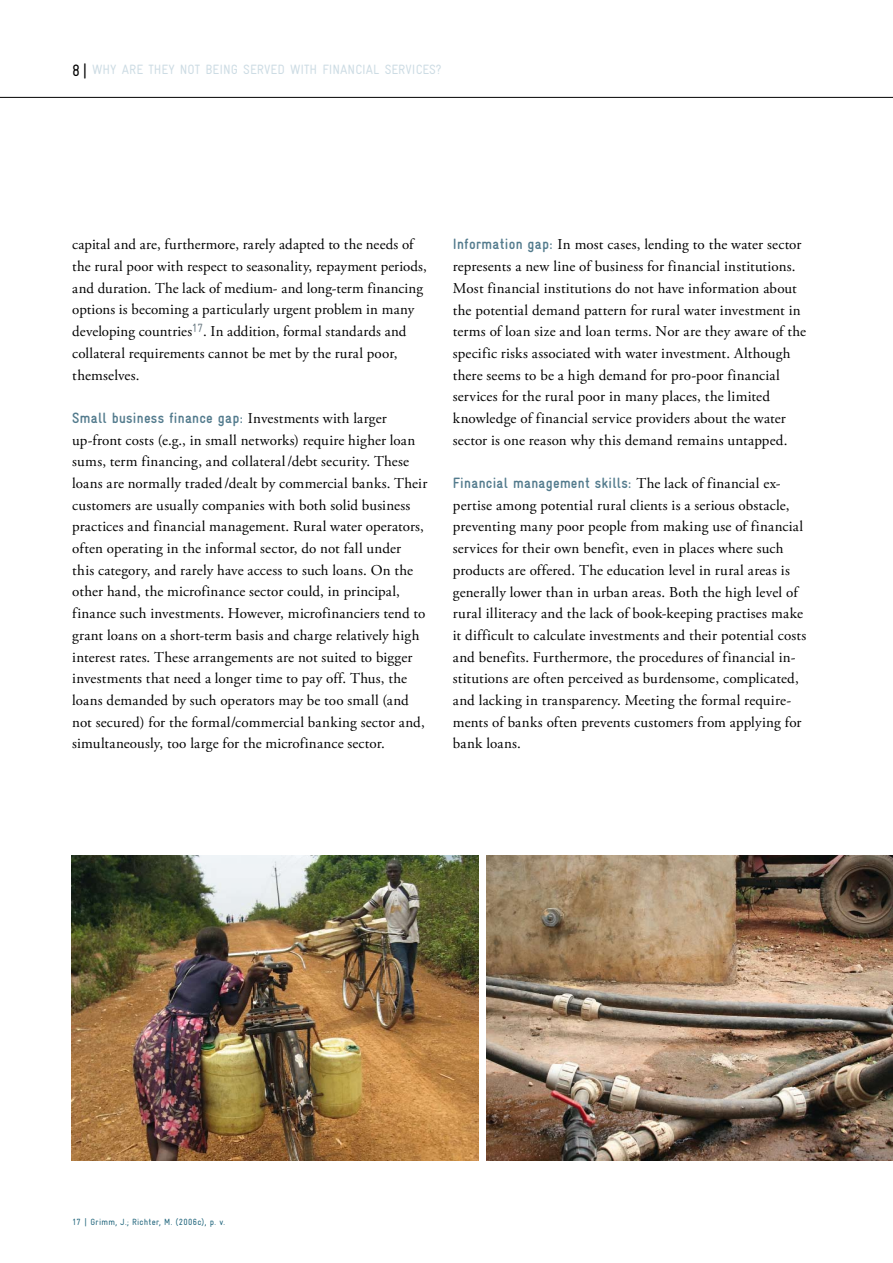
<style>
.page{position:relative;width:893px;height:1263px;background:#fff}
.page>*{position:absolute;margin:0;border:0;box-sizing:border-box;transform-origin:0 0}
.t1{font:15px/21.8px "Adobe Garamond Pro";letter-spacing:.01em;color:#000}
.t2{font:700 condensed 15px "Gravur";letter-spacing:.02em;color:#537b8d}
.t3{font:condensed 13.5px "Gravur";color:#cddce4}
.t4{font:condensed 9px "Gravur";letter-spacing:.035em;color:#1f647b}
.s1{font-size:16.5px;color:#000}
.s2{font-family:"Adobe Garamond Pro";font-weight:400;font-stretch:normal;color:#000}
.s3{font-family:"Gravur";font-weight:700;font-stretch:condensed;color:#537b8d}
</style>
<div class="page">
<img style="left:487px;top:855px;width:406px;height:305px">
<img style="left:71px;top:855px;width:407px;height:305px">
<hr style="left:0;top:97px;width:893px;height:1px;background:#000">
<p class="t3" style="left:72px;top:62px;width:371px"><span class="s1">8 |</span> WHY ARE THEY NOT BEING SERVED WITH FINANCIAL SERVICES?</p>
<p class="t1" style="left:72px;top:234px;width:356px">capital and are, furthermore, rarely adapted to the needs of the rural poor with respect to seasonality, repayment periods, and duration. The lack of medium- and long-term financing options is becoming a particularly urgent problem in many developing countries<sup>17</sup>. In addition, formal standards and collateral requirements cannot be met by the rural poor, themselves.</p>
<p class="t2" style="left:72px;top:409px;width:316px">Small business finance gap: <span class="s2">Investments with larger</span></p>
<p class="t1" style="left:72px;top:429px;width:357px">up-front costs (e.g., in small networks) require higher loan sums, term financing, and collateral/debt security. These loans are normally traded /dealt by commercial banks. Their customers are usually companies with both solid business practices and financial management. Rural water operators, often operating in the informal sector, do not fall under<br>this category, and rarely have access to such loans. On the other hand, the microfinance sector could, in principal, finance such investments. However, microfinanciers tend to grant loans on a short-term basis and charge relatively high interest rates. These arrangements are not suited to bigger investments that need a longer time to pay off. Thus, the loans demanded by such operators may be too small (and not secured) for the formal/commercial banking sector and, simultaneously, too large for the microfinance sector.</p>
<p class="t1" style="left:453px;top:234px;width:355px"><span class="s3">Information gap:</span> In most cases, lending to the water sector represents a new line of business for financial institutions.<br>Most financial institutions do not have information about the potential demand pattern for rural water investment in terms of loan size and loan terms. Nor are they aware of the specific risks associated with water investment. Although there seems to be a high demand for pro-poor financial services for the rural poor in many places, the limited knowledge of financial service providers about the water sector is one reason why this demand remains untapped.</p>
<p class="t2" style="left:453px;top:475px;width:329px">Financial management skills: <span class="s2">The lack of financial ex-</span></p>
<p class="t1" style="left:453px;top:495px;width:355px">pertise among potential rural clients is a serious obstacle, preventing many poor people from making use of financial services for their own benefit, even in places where such products are offered. The education level in rural areas is generally lower than in urban areas. Both the high level of rural illiteracy and the lack of book-keeping practises make it difficult to calculate investments and their potential costs and benefits. Furthermore, the procedures of financial in&shy;stitutions are often perceived as burdensome, complicated, and lacking in transparency. Meeting the formal require&shy;ments of banks often prevents customers from applying for bank loans.</p>
<p class="t4" style="left:72px;top:1217px;width:154px">17 | Grimm, J.; Richter, M. (2006c), p. v.</p>
</div>
